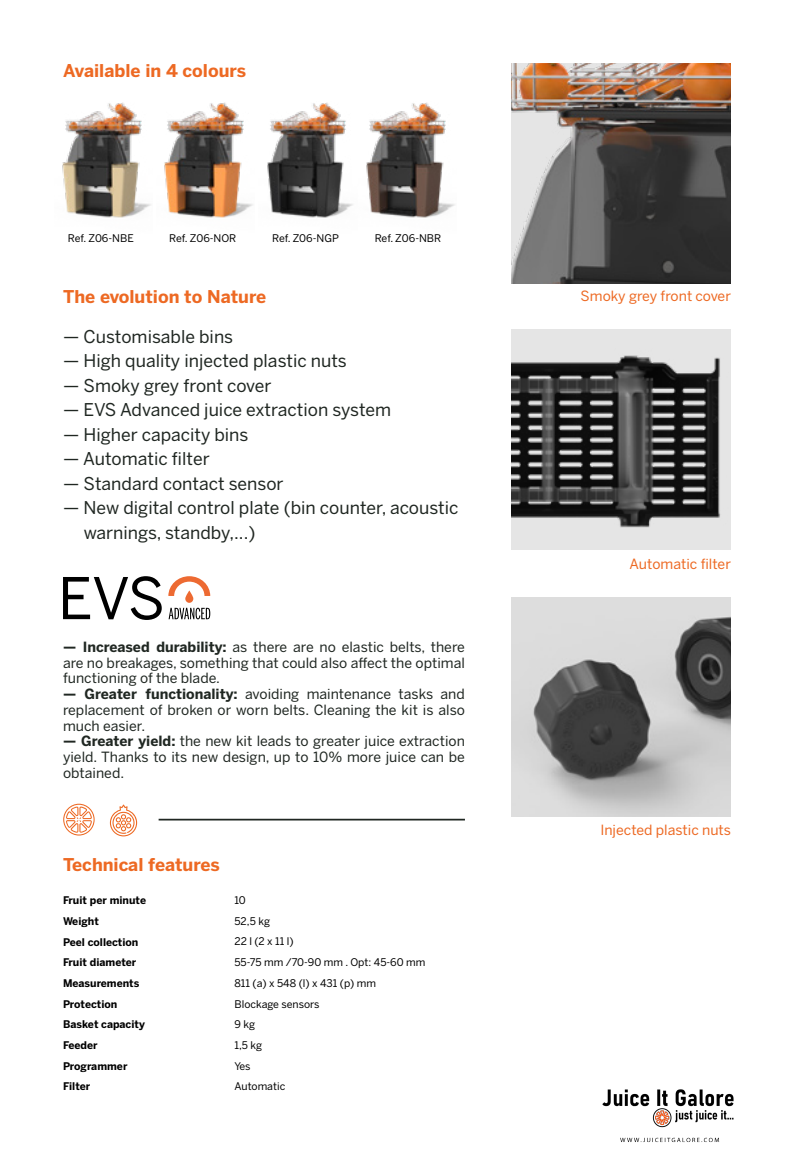
<style>
.page{position:relative;width:794px;height:1166px;background:#fff}
.page>*{position:absolute;margin:0;border:0;box-sizing:border-box;transform-origin:0 0}
.t1{font:17.5px/24.5px "Benton Sans";color:#202722}
.t2{font:700 17.5px "Benton Sans";color:#ed6923}
.t3{font:14px/15.8px "Benton Sans";color:#202722;text-align:justify}
.t4{font:14px "Benton Sans";color:#ed6923}
.t5{font:10.5px "Benton Sans";color:#000}
.t6{font:700 10.5px "Benton Sans";color:#000}
.s1{font-weight:700}
</style>
<div class="page">
<img style="left:511px;top:597px;width:220px;height:220px">
<img style="left:164px;top:102px;width:89px;height:116px">
<img style="left:267px;top:102px;width:188px;height:116px">
<img style="left:62px;top:102px;width:89px;height:116px">
<img style="left:511px;top:63px;width:220px;height:220px">
<svg style="left:63px;top:804px;width:32px;height:31px"></svg>
<hr style="left:159px;top:819px;width:306px;height:1px;background:#202722">
<svg style="left:110px;top:804px;width:27px;height:32px"></svg>
<img style="left:511px;top:329px;width:219px;height:220px">
<svg style="left:168px;top:576px;width:42px;height:20px"></svg>
<svg style="left:185px;top:590px;width:8px;height:13px"></svg>
<svg style="left:63px;top:576px;width:99px;height:44px"></svg>
<svg style="left:169px;top:608px;width:41px;height:11px"></svg>
<img style="left:602px;top:1089px;width:132px;height:54px">
<p class="t2" style="left:63px;top:60px;width:184px">Available in 4 colours</p>
<p class="t5" style="left:68px;top:232px;width:67px">Ref. Z06-NBE</p>
<p class="t5" style="left:169px;top:232px;width:69px">Ref. Z06-NOR</p>
<p class="t5" style="left:272px;top:232px;width:68px">Ref. Z06-NGP</p>
<p class="t5" style="left:375px;top:232px;width:68px">Ref. Z06-NBR</p>
<p class="t2" style="left:63px;top:286px;width:205px">The evolution to Nature</p>
<p class="t1" style="left:63px;top:324px;width:172px">— Customisable bins</p>
<p class="t1" style="left:63px;top:348px;width:285px">— High quality injected plastic nuts</p>
<p class="t1" style="left:63px;top:373px;width:210px">— Smoky grey front cover</p>
<p class="t1" style="left:63px;top:397px;width:329px">— EVS Advanced juice extraction system</p>
<p class="t1" style="left:63px;top:422px;width:187px">— Higher capacity bins</p>
<p class="t1" style="left:63px;top:446px;width:148px">— Automatic filter</p>
<p class="t1" style="left:63px;top:471px;width:222px">— Standard contact sensor</p>
<p class="t1" style="left:84px;top:495px;width:376px;text-indent:-20px">— New digital control plate (bin counter, acoustic warnings, standby,...)</p>
<p class="t3" style="left:63px;top:639px;width:403px"><span class="s1">— Increased durability:</span> as there are no elastic belts, there are no breakages, something that could also affect the optimal functioning of the blade.</p>
<p class="t3" style="left:63px;top:686px;width:403px"><span class="s1">— Greater functionality:</span> avoiding maintenance tasks and replacement of broken or worn belts. Cleaning the kit is also much easier.</p>
<p class="t3" style="left:63px;top:733px;width:403px"><span class="s1">— Greater yield:</span> the new kit leads to greater juice extraction yield. Thanks to its new design, up to 10% more juice can be obtained.</p>
<p class="t2" style="left:63px;top:854px;width:158px">Technical features</p>
<p class="t6" style="left:63px;top:894px;width:85px">Fruit per minute</p>
<p class="t6" style="left:63px;top:915px;width:37px">Weight</p>
<p class="t6" style="left:63px;top:935px;width:77px">Peel collection</p>
<p class="t6" style="left:63px;top:956px;width:75px">Fruit diameter</p>
<p class="t6" style="left:63px;top:977px;width:78px">Measurements</p>
<p class="t6" style="left:63px;top:997px;width:56px">Protection</p>
<p class="t6" style="left:63px;top:1018px;width:83px">Basket capacity</p>
<p class="t6" style="left:63px;top:1039px;width:36px">Feeder</p>
<p class="t6" style="left:63px;top:1059px;width:66px">Programmer</p>
<p class="t6" style="left:63px;top:1080px;width:29px">Filter</p>
<p class="t5" style="left:234px;top:894px;width:13px">10</p>
<p class="t5" style="left:234px;top:915px;width:37px">52,5 kg</p>
<p class="t5" style="left:234px;top:935px;width:61px">22 l (2 x 11 l)</p>
<p class="t5" style="left:234px;top:956px;width:192px">55-75 mm /70-90 mm . Opt: 45-60 mm</p>
<p class="t5" style="left:234px;top:977px;width:143px">811 (a) x 548 (l) x 431 (p) mm</p>
<p class="t5" style="left:234px;top:997px;width:87px">Blockage sensors</p>
<p class="t5" style="left:234px;top:1018px;width:22px">9 kg</p>
<p class="t5" style="left:234px;top:1039px;width:29px">1,5 kg</p>
<p class="t5" style="left:234px;top:1059px;width:18px">Yes</p>
<p class="t5" style="left:234px;top:1080px;width:52px">Automatic</p>
<p class="t4" style="left:580px;top:288px;width:152px">Smoky grey front cover</p>
<p class="t4" style="left:629px;top:556px;width:103px">Automatic filter</p>
<p class="t4" style="left:600px;top:822px;width:132px">Injected plastic nuts</p>
</div>
